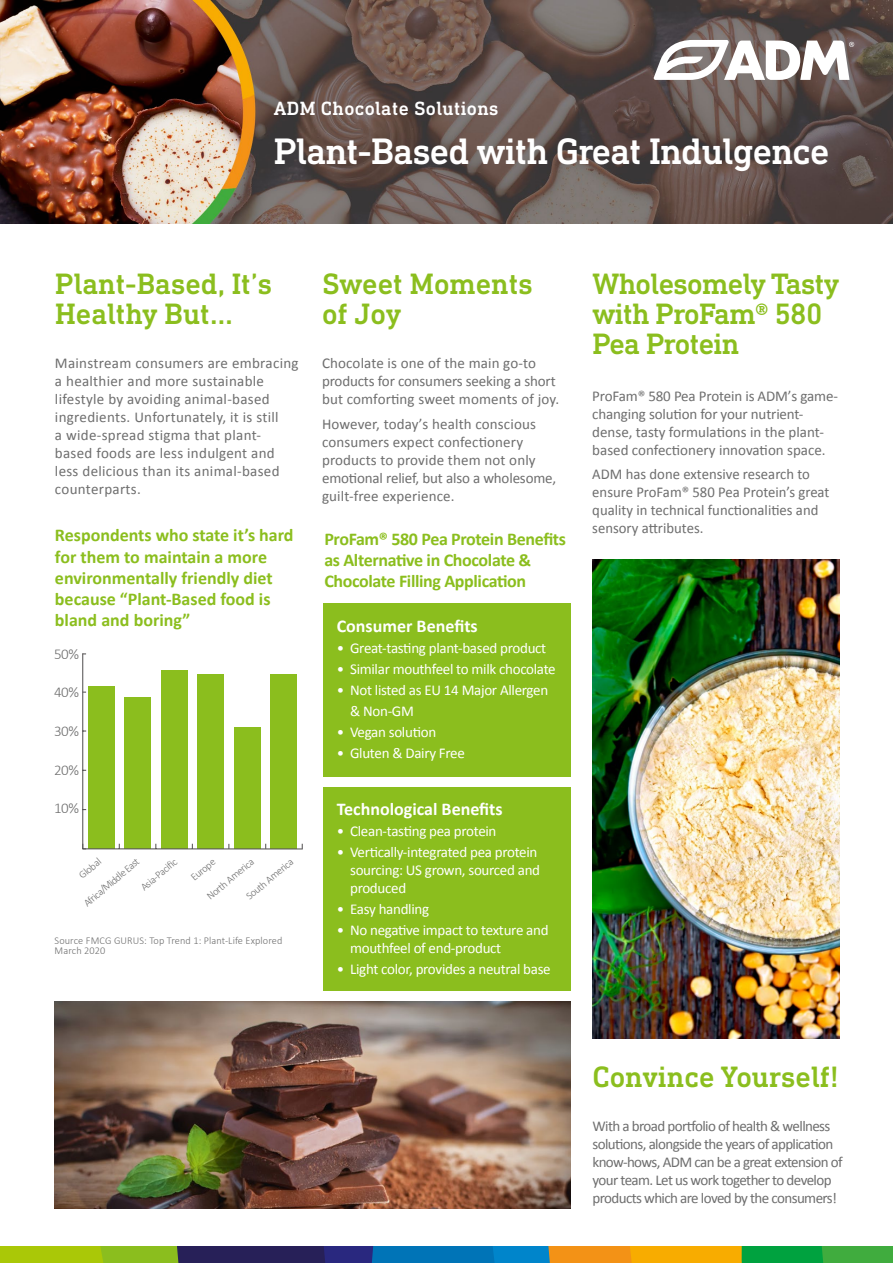
<style>
.page{position:relative;width:893px;height:1263px;background:#fff}
.page>*{position:absolute;margin:0;border:0;box-sizing:border-box;transform-origin:0 0}
.t1{font:500 37.5px "DIN Next Slab Pro";letter-spacing:-.02em;color:#fff}
.t2{font:500 30px/30px "DIN Next Slab Pro";letter-spacing:-.005em;color:#8bbe1e}
.t3{font:500 19.5px "DIN Next Slab Pro";letter-spacing:.02em;color:#fff}
.t4{font:700 18px/21px "Calibri";letter-spacing:-.01em;color:#8bbe1e}
.t5{font:700 18px "Calibri";color:#fff}
.t6{font:15px/18px "Calibri";color:#6e6e6e}
.t7{font:15px/18px "Calibri";letter-spacing:-.02em;color:#fff}
.t8{font:15px/18px "Calibri";letter-spacing:.02em;color:#6e6e6e}
.t9{font:15px/18px "Calibri";letter-spacing:-.04em;color:#6e6e6e}
.t10{font:300 15px "Calibri";letter-spacing:-.03em;color:#6e6e6e}
.t11{font:300 10.8px "Calibri";color:#6e6e6e}
.t12{font:300 10.5px/9.6px "Calibri";letter-spacing:.01em;color:#6e6e6e}
</style>
<div class="page">
<img style="left:0;top:0;width:893px;height:223px">
<svg style="left:653px;top:40px;width:201px;height:40px"></svg>
<svg style="left:0;top:1246px;width:893px;height:17px;background:#61854a"></svg>
<img style="left:54px;top:1001px;width:516px;height:208px">
<img style="left:592px;top:560px;width:248px;height:478px">
<div style="left:324px;top:603px;width:247px;height:174px;background:#8bbe1e"></div>
<div style="left:324px;top:787px;width:247px;height:204px;background:#8bbe1e"></div>
<div style="left:88px;top:686px;width:26px;height:163px;background:#8bbe1e"></div>
<hr style="left:82px;top:653px;width:1px;height:196px;background:#5a5859">
<div style="left:124px;top:697px;width:26px;height:152px;background:#8bbe1e"></div>
<div style="left:161px;top:670px;width:26px;height:179px;background:#8bbe1e"></div>
<div style="left:198px;top:674px;width:26px;height:175px;background:#8bbe1e"></div>
<div style="left:234px;top:727px;width:26px;height:122px;background:#8bbe1e"></div>
<div style="left:271px;top:674px;width:26px;height:175px;background:#8bbe1e"></div>
<hr style="left:82px;top:848px;width:221px;height:1px;background:#5a5859">
<h3 class="t3" style="left:274px;top:97px;width:226px">ADM Chocolate Solutions</h3>
<h1 class="t1" style="left:274px;top:129px;width:557px">Plant-Based with Great Indulgence</h1>
<h2 class="t2" style="left:55px;top:269px;width:218px">Plant-Based, It’s<br>Healthy But…</h2>
<p class="t8" style="left:55px;top:353px;width:245px">Mainstream consumers are embracing a healthier and more sustainable lifestyle by avoiding animal-based ingredients. Unfortunately, it is still<br>a wide-spread stigma that plant&shy;based foods are less indulgent and less delicious than its animal-based counterparts.</p>
<p class="t4" style="left:55px;top:524px;width:240px">Respondents who state it’s hard for them to maintain a more environmentally friendly diet because “Plant-Based food is bland and boring”</p>
<p class="t10" style="left:54px;top:644px;width:26px">50%</p>
<p class="t10" style="left:54px;top:683px;width:26px">40%</p>
<p class="t10" style="left:54px;top:721px;width:26px">30%</p>
<p class="t10" style="left:54px;top:760px;width:26px">20%</p>
<p class="t10" style="left:54px;top:799px;width:26px">10%</p>
<p class="t11" style="left:76px;top:871px;width:27px;rotate:-40deg">Global</p>
<p class="t11" style="left:81px;top:899px;width:70px;rotate:-40deg">Africa/Middle East</p>
<p class="t11" style="left:138px;top:883px;width:47px;rotate:-40deg">Asia-Pacifi c</p>
<p class="t11" style="left:188px;top:873px;width:30px;rotate:-40deg">Europe</p>
<p class="t11" style="left:243px;top:892px;width:60px;rotate:-40deg">South America</p>
<p class="t11" style="left:204px;top:892px;width:60px;rotate:-40deg">North America</p>
<p class="t12" style="left:55px;top:936px;width:229px">Source FMCG GURUS: Top Trend 1: Plant-Life Explored<br>March 2020</p>
<h2 class="t2" style="left:322px;top:269px;width:212px">Sweet Moments of Joy</h2>
<p class="t6" style="left:322px;top:354px;width:239px">Chocolate is one of the main go-to products for consumers seeking a short but comforting sweet moments of joy.</p>
<p class="t6" style="left:322px;top:414px;width:236px">However, today’s health conscious consumers expect confectionery products to provide them not only emotional relief, but also a wholesome, guilt-free experience.</p>
<p class="t4" style="left:324px;top:528px;width:243px">ProFam® 580 Pea Protein Benefits as Alternative in Chocolate &amp;<br>Chocolate Filling Application</p>
<p class="t5" style="left:337px;top:613px;width:143px">Consumer Benefits</p>
<p class="t7" style="left:337px;top:638px;width:211px">• Great-tasting plant-based product</p>
<p class="t7" style="left:337px;top:659px;width:220px">• Similar mouthfeel to milk chocolate</p>
<p class="t7" style="left:350px;top:678px;width:200px;line-height:21px;text-indent:-13px">• Not listed as EU 14 Major Allergen &amp; Non-GM</p>
<p class="t7" style="left:337px;top:722px;width:101px">• Vegan solution</p>
<p class="t7" style="left:337px;top:743px;width:130px">• Gluten &amp; Dairy Free</p>
<p class="t5" style="left:337px;top:797px;width:167px">Technological Benefits</p>
<p class="t7" style="left:337px;top:822px;width:161px">• Clean-tasting pea protein</p>
<p class="t7" style="left:350px;top:843px;width:191px;text-indent:-13px">• Vertically-integrated pea protein sourcing: US grown, sourced and produced</p>
<p class="t7" style="left:337px;top:900px;width:94px">• Easy handling</p>
<p class="t7" style="left:350px;top:921px;width:200px;text-indent:-13px">• No negative impact to texture and mouthfeel of end-product</p>
<p class="t7" style="left:337px;top:960px;width:216px">• Light color, provides a neutral base</p>
<h2 class="t2" style="left:592px;top:269px;width:248px">Wholesomely Tasty with ProFam® 580<br>Pea Protein</h2>
<p class="t6" style="left:592px;top:386px;width:247px">ProFam® 580 Pea Protein is ADM’s game&shy;changing solution for your nutrient&shy;dense, tasty formulations in the plant&shy;based confectionery innovation space.</p>
<p class="t6" style="left:592px;top:464px;width:239px">ADM has done extensive research to ensure ProFam® 580 Pea Protein’s great quality in technical functionalities and sensory attributes.</p>
<h2 class="t2" style="left:592px;top:1062px;width:248px">Convince Yourself!</h2>
<p class="t9" style="left:592px;top:1116px;width:252px">With a broad portfolio of health &amp; wellness solutions, alongside the years of application know-hows, ADM can be a great extension of your team. Let us work together to develop products which are loved by the consumers!</p>
</div>
